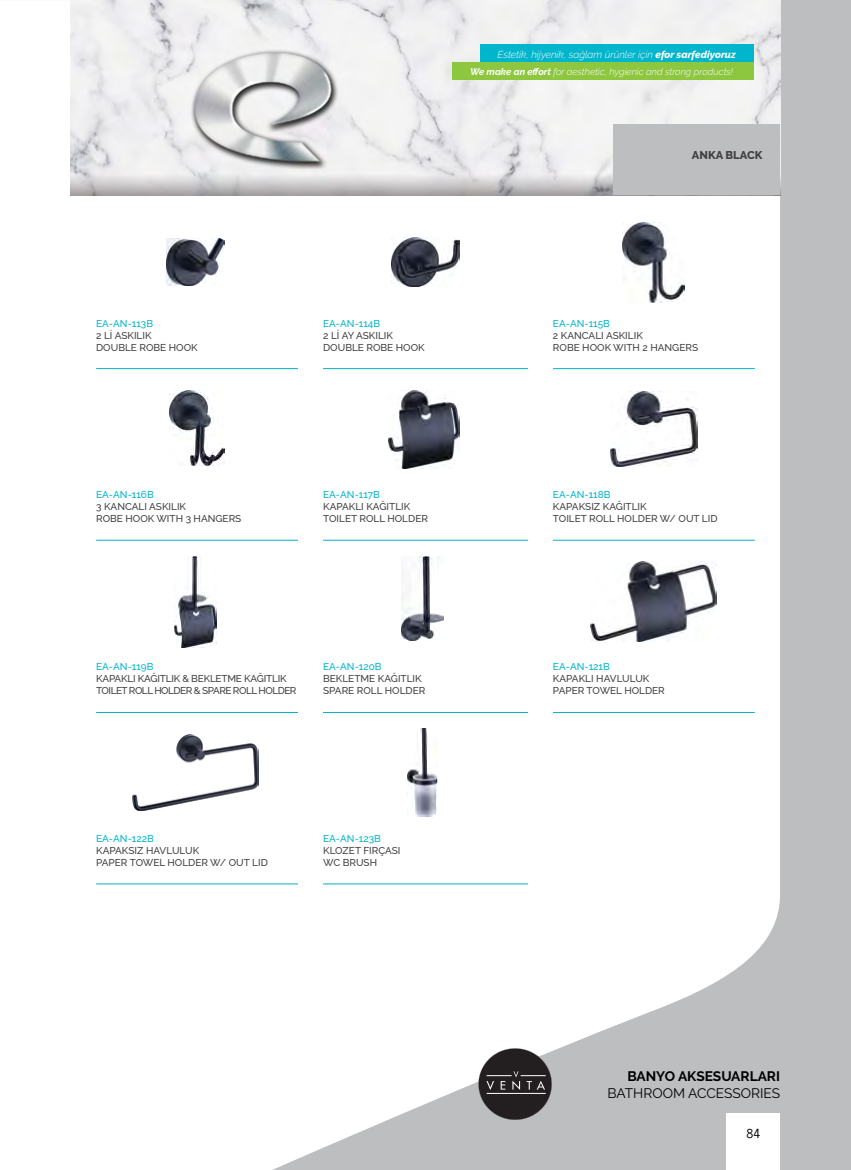
<style>
.page{position:relative;width:851px;height:1170px;background:#fff}
.page>*{position:absolute;margin:0;border:0;box-sizing:border-box;transform-origin:0 0}
.t1{font:13.75px "Raleway";color:#000}
.t2{font:700 13.75px "Raleway";color:#000}
.t3{font:13.75px "News Gothic Normal";color:#000}
.t4{font:800 11.25px "Raleway";color:#414042}
.t5{font:500 10px/12px "Raleway";color:#414042}
.t6{font:500 10px "Raleway";color:#00b5cc}
.t7{font:500 10px/12px "Raleway";letter-spacing:-.05em;color:#414042}
.t8{font:italic 300 10px "Raleway";color:#fff}
.t9{font:italic 300 9.5px "Raleway";color:#fff}
.s1{font-weight:800}
.s2{font-weight:700}
</style>
<div class="page">
<div style="left:0;top:0;width:850px;height:1169px;background:#bcbec0"></div>
<div style="left:0;top:0;width:780px;height:1169px;background:#fff"></div>
<img style="left:71px;top:0;width:709px;height:195px">
<svg style="left:475px;top:1040px;width:88px;height:129px"></svg>
<div style="left:726px;top:1113px;width:54px;height:56px;background:#fff"></div>
<div style="left:613px;top:124px;width:167px;height:71px;background:#bcbec0"></div>
<div style="left:480px;top:44px;width:273px;height:18px;background:#00b5cc"></div>
<div style="left:452px;top:62px;width:301px;height:18px;background:#8dc63f"></div>
<hr style="left:96px;top:368px;width:658px;height:1px;background:#00b5cc">
<hr style="left:96px;top:540px;width:658px;height:1px;background:#00b5cc">
<hr style="left:96px;top:712px;width:658px;height:1px;background:#00b5cc">
<hr style="left:96px;top:883px;width:456px;height:1px;background:#00b5cc">
<hr style="left:298px;top:367px;width:25px;height:3px;background:#fff">
<hr style="left:528px;top:367px;width:24px;height:3px;background:#fff">
<hr style="left:298px;top:539px;width:25px;height:2px;background:#fff">
<hr style="left:528px;top:539px;width:24px;height:2px;background:#fff">
<hr style="left:298px;top:711px;width:25px;height:2px;background:#fff">
<hr style="left:528px;top:711px;width:24px;height:2px;background:#fff">
<hr style="left:298px;top:882px;width:25px;height:3px;background:#fff">
<hr style="left:528px;top:882px;width:24px;height:3px;background:#fff">
<img style="left:167px;top:238px;width:58px;height:47px">
<img style="left:175px;top:556px;width:42px;height:91px">
<img style="left:401px;top:556px;width:42px;height:84px">
<img style="left:132px;top:735px;width:127px;height:75px">
<img style="left:407px;top:729px;width:31px;height:87px">
<img style="left:391px;top:237px;width:68px;height:49px">
<img style="left:622px;top:222px;width:62px;height:80px">
<img style="left:388px;top:390px;width:71px;height:78px">
<img style="left:169px;top:390px;width:56px;height:75px">
<img style="left:610px;top:392px;width:87px;height:75px">
<img style="left:590px;top:561px;width:126px;height:80px">
<img style="left:470px;top:1044px;width:92px;height:81px">
<p class="t8" style="left:497px;top:48px;width:239px">Estetik, hijyenik, sağlam ürünler için <span class="s1">efor sarfediyoruz</span></p>
<p class="t9" style="left:470px;top:66px;width:265px"><span class="s2">We make an effort</span> for aesthetic, hygienic and strong products!</p>
<p class="t4" style="left:692px;top:149px;width:72px">ANKA BLACK</p>
<p class="t6" style="left:96px;top:315px;width:58px">EA-AN-113B</p>
<p class="t5" style="left:96px;top:328px;width:103px">2 Lİ ASKILIK<br>DOUBLE ROBE HOOK</p>
<p class="t6" style="left:323px;top:315px;width:59px">EA-AN-114B</p>
<p class="t5" style="left:323px;top:328px;width:103px">2 Lİ AY ASKILIK<br>DOUBLE ROBE HOOK</p>
<p class="t6" style="left:553px;top:315px;width:58px">EA-AN-115B</p>
<p class="t5" style="left:553px;top:328px;width:147px">2 KANCALI ASKILIK<br>ROBE HOOK WITH 2 HANGERS</p>
<p class="t6" style="left:96px;top:486px;width:59px">EA-AN-116B</p>
<p class="t5" style="left:96px;top:499px;width:147px">3 KANCALI ASKILIK<br>ROBE HOOK WITH 3 HANGERS</p>
<p class="t6" style="left:323px;top:486px;width:58px">EA-AN-117B</p>
<p class="t5" style="left:323px;top:499px;width:106px">KAPAKLI KAĞITLIK<br>TOILET ROLL HOLDER</p>
<p class="t6" style="left:553px;top:486px;width:59px">EA-AN-118B</p>
<p class="t5" style="left:553px;top:499px;width:166px">KAPAKSIZ KAĞITLIK<br>TOILET ROLL HOLDER W/ OUT LID</p>
<p class="t6" style="left:96px;top:658px;width:59px">EA-AN-119B</p>
<p class="t7" style="left:96px;top:671px;width:202px">KAPAKLI KAĞITLIK &amp; BEKLETME KAĞITLIK<br>TOILET ROLL HOLDER &amp; SPARE ROLL HOLDER</p>
<p class="t6" style="left:323px;top:658px;width:60px">EA-AN-120B</p>
<p class="t5" style="left:323px;top:671px;width:104px">BEKLETME KAĞITLIK<br>SPARE ROLL HOLDER</p>
<p class="t6" style="left:553px;top:658px;width:58px">EA-AN-121B</p>
<p class="t5" style="left:553px;top:671px;width:113px">KAPAKLI HAVLULUK<br>PAPER TOWEL HOLDER</p>
<p class="t6" style="left:96px;top:830px;width:59px">EA-AN-122B</p>
<p class="t5" style="left:96px;top:842px;width:173px">KAPAKSIZ HAVLULUK<br>PAPER TOWEL HOLDER W/ OUT LID</p>
<p class="t6" style="left:323px;top:830px;width:59px">EA-AN-123B</p>
<p class="t5" style="left:323px;top:842px;width:79px">KLOZET FIRÇASI<br>WC BRUSH</p>
<h1 class="t2" style="left:627px;top:1068px;width:154px">BANYO AKSESUARLARI</h1>
<h1 class="t1" style="left:607px;top:1084px;width:174px">BATHROOM ACCESSORIES</h1>
<h1 class="t3" style="left:746px;top:1125px;width:15px">84</h1>
</div>
